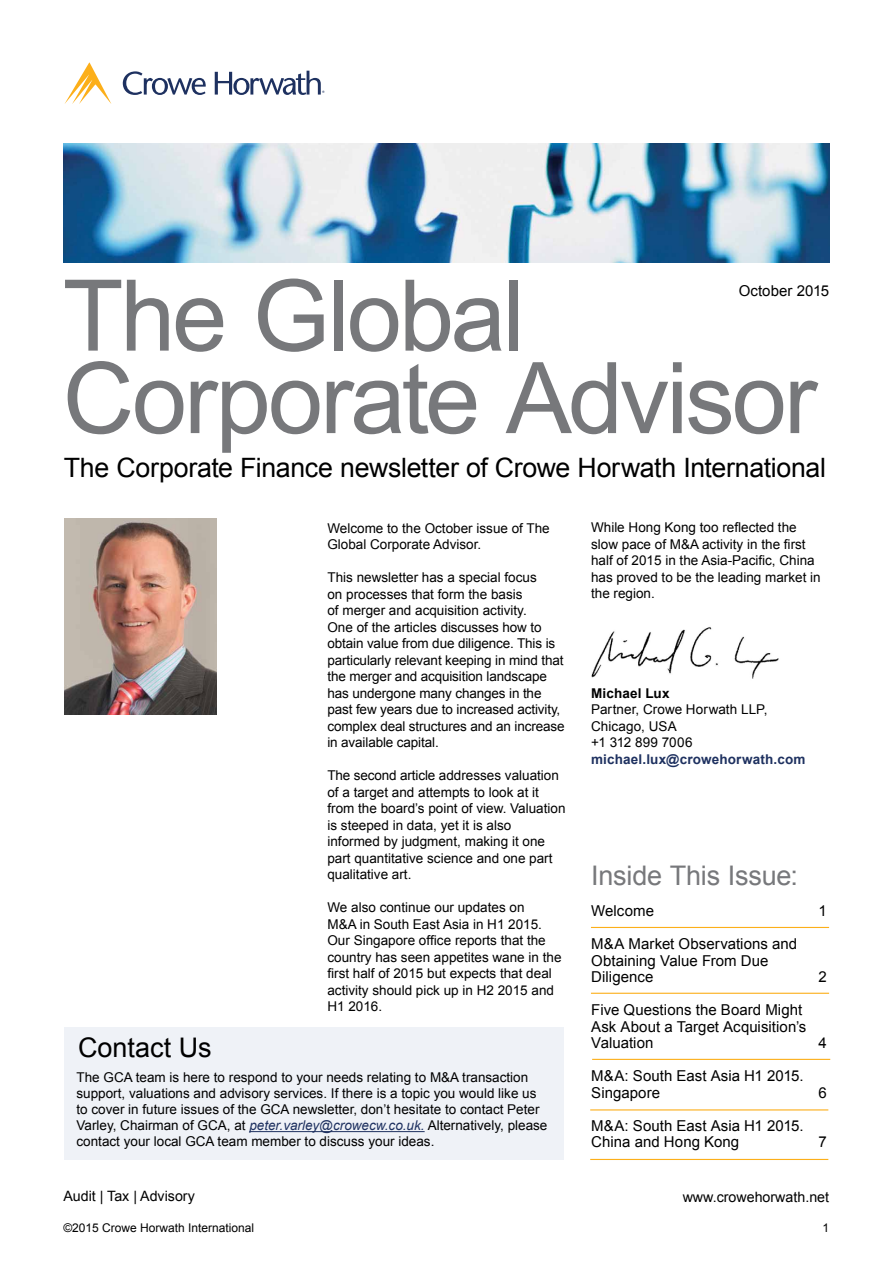
<style>
.page{position:relative;width:893px;height:1263px;background:#fff}
.page>*{position:absolute;margin:0;border:0;box-sizing:border-box;transform-origin:0 0}
.t1{font:99px/82.5px "Arial";letter-spacing:-.03em;color:#77787b}
.t2{font:27px "Arial";letter-spacing:-.01em;color:#77787b}
.t3{font:27px "Arial";color:#000}
.t4{font:26.7px "Arial";letter-spacing:-.015em;color:#000}
.t5{font:15px/16.5px "Arial";letter-spacing:.005em;color:#000}
.t6{font:14.25px "Arial";color:#000}
.t7{font:13.5px/16.5px "Arial";color:#000}
.t8{font:700 13.5px "Arial";letter-spacing:.01em;color:#1e3160}
.t9{font:700 13.5px "Arial";letter-spacing:.01em;color:#000}
.t10{font:12px "Arial";color:#000}
.t11{font:6.3px "Myriad Pro";color:#1e3160}
.s1{font-style:italic;color:#1e3160}
</style>
<div class="page">
<svg style="left:123px;top:71px;width:83px;height:24px"></svg>
<svg style="left:215px;top:71px;width:106px;height:24px"></svg>
<svg style="left:65px;top:63px;width:46px;height:41px"></svg>
<img style="left:591px;top:627px;width:188px;height:52px">
<div style="left:64px;top:1028px;width:499px;height:132px;background:#eff2f7"></div>
<img style="left:64px;top:143px;width:765px;height:119px">
<hr style="left:591px;top:927px;width:238px;height:1px;background:#fcaf1a">
<hr style="left:591px;top:993px;width:238px;height:1px;background:#fcaf1a">
<hr style="left:592px;top:1059px;width:238px;height:1px;background:#fcaf1a">
<hr style="left:590px;top:1109px;width:238px;height:1px;background:#fcaf1a">
<hr style="left:590px;top:1159px;width:238px;height:1px;background:#fcaf1a">
<hr style="left:249px;top:1131px;width:176px;height:1px;background:#1e3160">
<img style="left:65px;top:518px;width:151px;height:197px">
<p class="t11" style="left:322px;top:89px;width:4px">®</p>
<h1 class="t1" style="left:63px;top:276px;width:756px">The Global<br>Corporate Advisor</h1>
<h3 class="t4" style="left:64px;top:451px;width:764px">The Corporate Finance newsletter of Crowe Horwath International</h3>
<p class="t7" style="left:327px;top:520px;width:224px">Welcome to the October issue of The<br>Global Corporate Advisor.</p>
<p class="t7" style="left:327px;top:569px;width:239px">This newsletter has a special focus<br>on processes that form the basis<br>of merger and acquisition activity.<br>One of the articles discusses how to obtain value from due diligence. This is particularly relevant keeping in mind that the merger and acquisition landscape has undergone many changes in the past few years due to increased activity, complex deal structures and an increase in available capital.</p>
<p class="t7" style="left:327px;top:767px;width:240px">The second article addresses valuation of a target and attempts to look at it from the board’s point of view. Valuation is steeped in data, yet it is also informed by judgment, making it one part quantitative science and one part qualitative art.</p>
<p class="t7" style="left:327px;top:899px;width:236px">We also continue our updates on<br>M&amp;A in South East Asia in H1 2015.<br>Our Singapore office reports that the country has seen appetites wane in the first half of 2015 but expects that deal activity should pick up in H2 2015 and<br>H1 2016.</p>
<p class="t5" style="left:739px;top:282px;width:92px">October 2015</p>
<p class="t7" style="left:591px;top:520px;width:231px">While Hong Kong too reflected the slow pace of M&amp;A activity in the first half of 2015 in the Asia-Pacific, China has proved to be the leading market in the region.</p>
<p class="t9" style="left:591px;top:684px;width:80px">Michael Lux</p>
<p class="t7" style="left:591px;top:701px;width:178px">Partner, Crowe Horwath LLP,<br>Chicago, USA<br>+1 312 899 7006</p>
<p class="t8" style="left:591px;top:750px;width:216px">michael.lux@crowehorwath.com</p>
<h2 class="t2" style="left:591px;top:857px;width:208px">Inside This Issue:</h2>
<p class="t5" style="left:591px;top:903px;width:64px">Welcome</p>
<p class="t5" style="left:818px;top:903px;width:10px">1</p>
<p class="t5" style="left:591px;top:936px;width:207px">M&amp;A Market Observations and<br>Obtaining Value From Due<br>Diligence</p>
<p class="t5" style="left:818px;top:969px;width:10px">2</p>
<p class="t5" style="left:591px;top:1002px;width:216px">Five Questions the Board Might<br>Ask About a Target Acquisition’s<br>Valuation</p>
<h2 class="t3" style="left:78px;top:1030px;width:135px">Contact Us</h2>
<p class="t5" style="left:818px;top:1035px;width:10px">4</p>
<p class="t7" style="left:77px;top:1069px;width:472px">The GCA team is here to respond to your needs relating to M&amp;A transaction support, valuations and advisory services. If there is a topic you would like us to cover in future issues of the GCA newsletter, don’t hesitate to contact Peter Varley, Chairman of GCA, at <span class="s1">peter.varley@crowecw.co.uk.</span> Alternatively, please contact your local GCA team member to discuss your ideas.</p>
<p class="t5" style="left:591px;top:1068px;width:214px">M&amp;A: South East Asia H1 2015.<br>Singapore</p>
<p class="t5" style="left:591px;top:1117px;width:214px">M&amp;A: South East Asia H1 2015.<br>China and Hong Kong</p>
<p class="t5" style="left:818px;top:1084px;width:10px">6</p>
<p class="t5" style="left:818px;top:1134px;width:10px">7</p>
<p class="t6" style="left:63px;top:1186px;width:133px">Audit | Tax | Advisory</p>
<p class="t6" style="left:683px;top:1188px;width:148px">www.crowehorwath.net</p>
<p class="t10" style="left:63px;top:1220px;width:192px">©2015 Crowe Horwath International</p>
<p class="t10" style="left:822px;top:1220px;width:8px">1</p>
</div>
